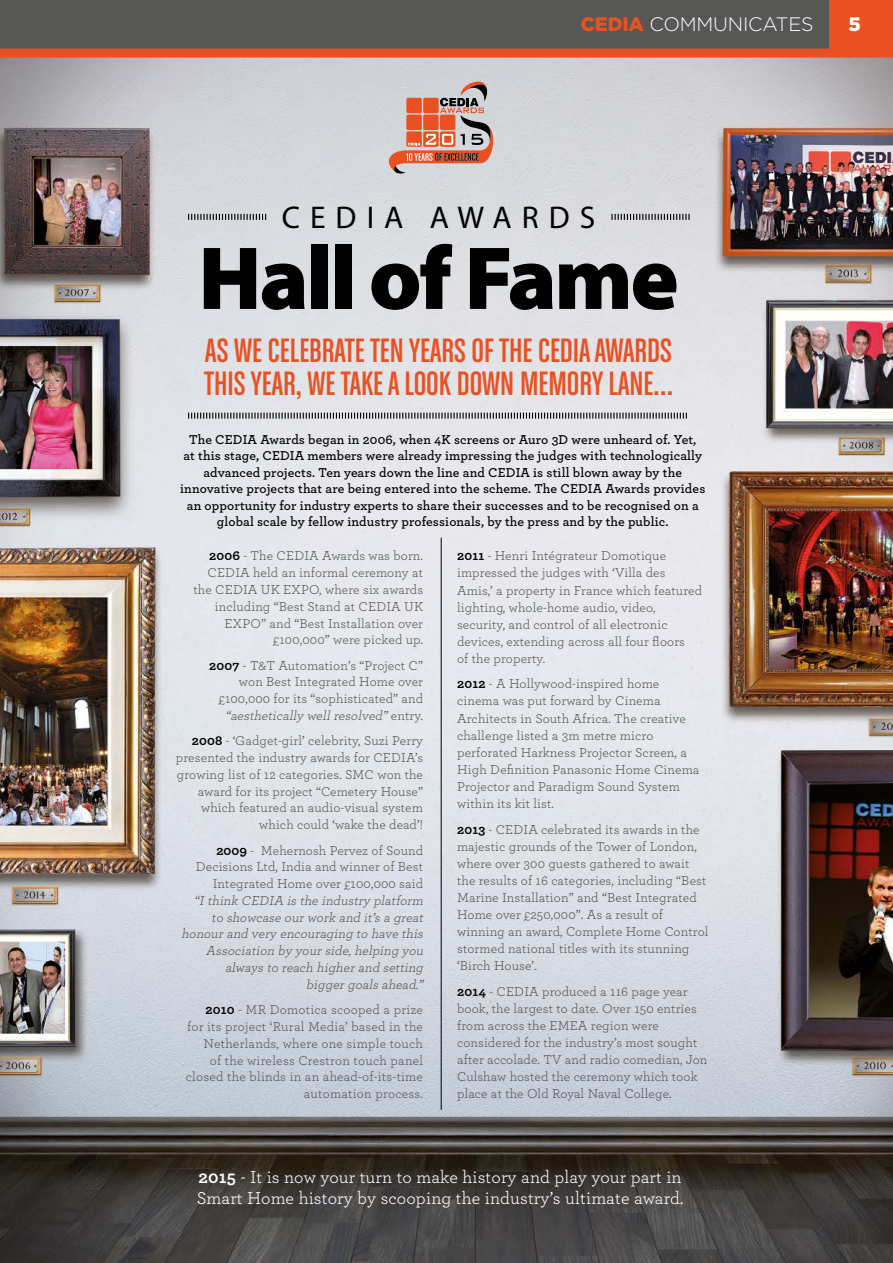
<style>
.page{position:relative;width:893px;height:1263px;background:#fff}
.page>*{position:absolute;margin:0;border:0;box-sizing:border-box;transform-origin:0 0}
.t1{font:900 90.3px "Myriad Pro";letter-spacing:-.03em;color:#000}
.t2{font:36px/33px "Chalet Comprime Cologne Eighty";color:#e95123}
.t3{font:31.5px "Myriad Pro";letter-spacing:.32em;color:#000}
.t4{font:300 19.5px "Gotham";letter-spacing:-.01em;color:#fff}
.t5{font:900 19.5px "Gotham";color:#fff}
.t6{font:18px/21px "Archer";letter-spacing:.01em;color:#fff}
.t7{font:13.5px/17.1px "Archer";letter-spacing:.01em;color:#575756;text-align:right}
.t8{font:600 13.5px/16.5px "Archer";letter-spacing:.01em;color:#000;text-align:center}
.t9{font:italic 13.5px/16.8px "Archer";color:#575756;text-align:right}
.s1{font-weight:900;color:#e95123}
.s2{font-weight:700;color:#000}
.s3{font-style:italic}
.s4{font-weight:700}
</style>
<div class="page">
<img style="left:0;top:58px;width:893px;height:1205px">
<svg style="left:188px;top:214px;width:78px;height:6px"></svg>
<svg style="left:611px;top:214px;width:79px;height:6px"></svg>
<svg style="left:188px;top:413px;width:499px;height:6px;background:#939396"></svg>
<hr style="left:441px;top:537px;width:1px;height:573px;background:#000">
<svg style="left:389px;top:82px;width:104px;height:92px;background:#c99c90"></svg>
<div style="left:0;top:0;width:893px;height:49px;background:#575756"></div>
<div style="left:0;top:49px;width:893px;height:9px;background:#e95123"></div>
<div style="left:829px;top:0;width:64px;height:53px;background:#e95123"></div>
<h3 class="t4" style="left:581px;top:12px;width:234px"><span class="s1">CEDIA</span> COMMUNICATES</h3>
<h3 class="t5" style="left:849px;top:13px;width:14px">5</h3>
<h3 class="t3" style="left:282px;top:198px;width:315px">CEDIA AWARDS</h3>
<h1 class="t1" style="left:198px;top:218px;width:482px">Hall of Fame</h1>
<h2 class="t2" style="left:204px;top:334px;width:470px">AS WE CELEBRATE TEN YEARS OF THE CEDIA AWARDS<br>THIS YEAR, WE TAKE A LOOK DOWN MEMORY LANE…</h2>
<p class="t8" style="left:180px;top:430px;width:527px">The CEDIA Awards began in 2006, when 4K screens or Auro 3D were unheard of. Yet,<br>at this stage, CEDIA members were already impressing the judges with technologically advanced projects. Ten years down the line and CEDIA is still blown away by the innovative projects that are being entered into the scheme. The CEDIA Awards provides an opportunity for industry experts to share their successes and to be recognised on a global scale by fellow industry professionals, by the press and by the public.</p>
<p class="t7" style="left:194px;top:547px;width:231px"><span class="s2">2006</span> - The CEDIA Awards was born.<br>CEDIA held an informal ceremony at the CEDIA UK EXPO, where six awards including “Best Stand at CEDIA UK<br>EXPO” and “Best Installation over £100,000” were picked up.</p>
<p class="t7" style="left:209px;top:656px;width:215px"><span class="s2">2007</span> - T&amp;T Automation’s “Project C” won Best Integrated Home over £100,000 for its “sophisticated” and <span class="s3">“aesthetically wellresolved”</span>e n t ry.</p>
<p class="t7" style="left:176px;top:732px;width:249px"><span class="s2">2008</span> - ‘Gadget-girl’ celebrity, Suzi Perry presented the industry awards for CEDIA’s growing list of 12 categories. SMC won the award for its project “Cemetery House” which featured an audio-visual system which could ‘wake the dead’!</p>
<p class="t7" style="left:196px;top:841px;width:229px"><span class="s2">2009</span> - Mehernosh Pervez of Sound<br>Decisions Ltd, India and winner of Best<br>Integrated Home over £100,000 said</p>
<p class="t9" style="left:181px;top:891px;width:246px">“Ithink CEDIA is the industry platform to showcase ourwork and it’s a great honourand very encouraging to have this Association by yourside,helping you always to reach higherand setting biggergoals ahead.”</p>
<p class="t7" style="left:186px;top:1000px;width:239px"><span class="s2">2010</span> - MR Domotica scooped a prize<br>for its project ‘Rural Media’ based in the Netherlands, where one simple touch<br>of the wireless Crestron touch panel closed the blinds in an ahead-of-its-time automation process.</p>
<p class="t7" style="left:457px;top:547px;width:246px;text-align:left"><span class="s2">2011</span> - Henri Intégrateur Domotique impressed the judges with ‘Villa des Amis,’ a property in France which featured lighting, whole-home audio, video, security, and control of all electronic devices, extending across all four floors<br>of the property.</p>
<p class="t7" style="left:457px;top:675px;width:244px;text-align:left"><span class="s2">2012</span> - A Hollywood-inspired home cinema was put forward by Cinema Architects in South Africa. The creative challenge listed a 3m metre micro perforated Harkness Projector Screen, a High Definition Panasonic Home Cinema Projector and Paradigm Sound System within its kit list.</p>
<p class="t7" style="left:457px;top:820px;width:253px;text-align:left"><span class="s2">2013</span> - CEDIA celebrated its awards in the majestic grounds of the Tower of London, where over 300 guests gathered to await the results of 16 categories, including “Best Marine Installation” and “Best Integrated Home over £250,000”. As a result of winning an award, Complete Home Control stormed national titles with its stunning ‘Birch House’.</p>
<p class="t7" style="left:457px;top:982px;width:252px;text-align:left"><span class="s2">2014</span> - CEDIA produced a 116 page year book, the largest to date. Over 150 entries from across the EMEA region were considered for the industry’s most sought after accolade. TV and radio comedian, Jon Culshaw hosted the ceremony which took place at the Old Royal Naval College.</p>
<h3 class="t6" style="left:197px;top:1165px;width:488px"><span class="s4">2015</span> - It is now your turn to make history and play your part in<br>Smart Home history by scooping the industry’s ultimate award.</h3>
</div>
